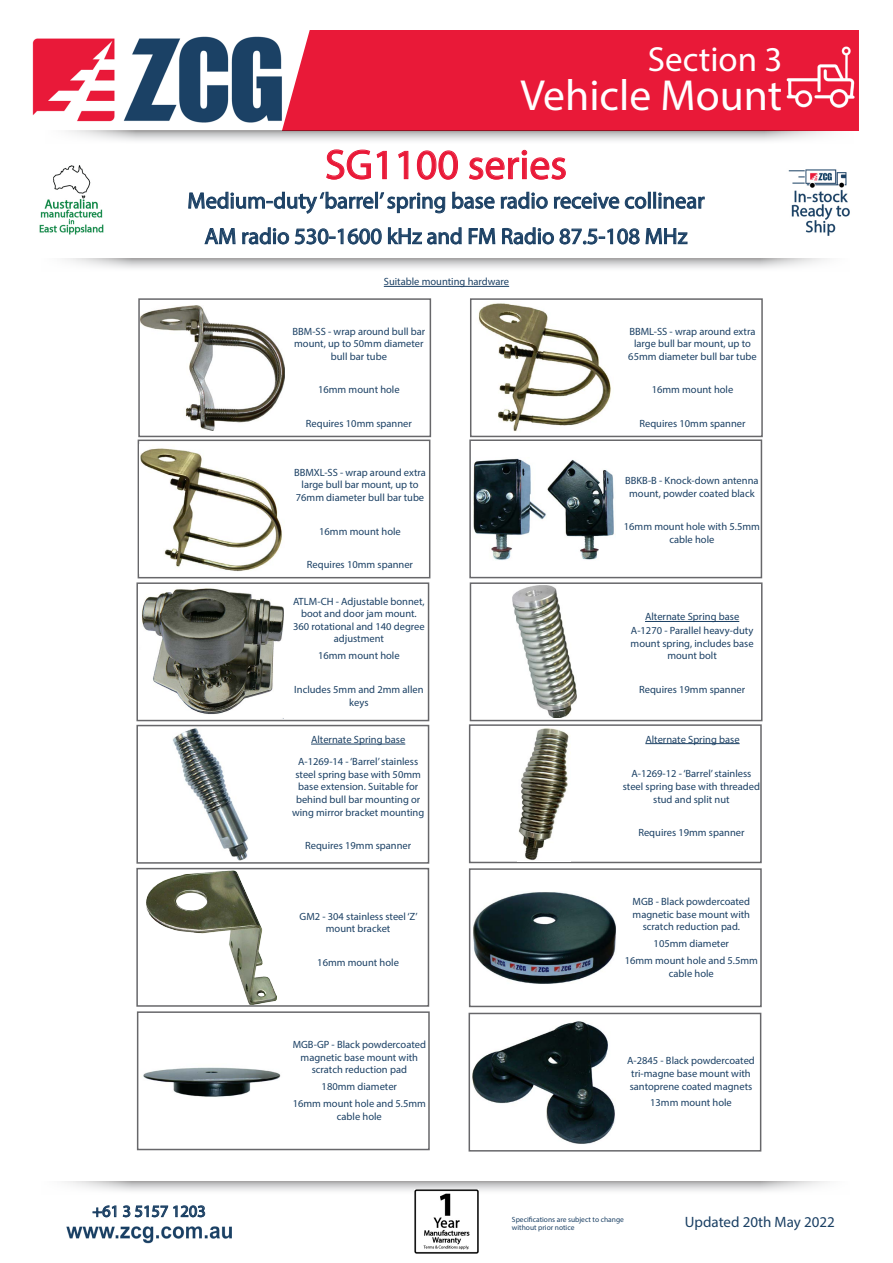
<style>
.page{position:relative;width:893px;height:1263px;background:#fff}
.page>*{position:absolute;margin:0;border:0;box-sizing:border-box;transform-origin:0 0}
.t1{font:43.65px "Myriad Pro";color:#fff}
.t2{font:42px "Myriad Pro";color:#e91938}
.t3{font:34.95px "Myriad Pro";color:#fff}
.t4{font:22.5px "Myriad Pro";color:#1b4064}
.t5{font:16.5px "Myriad Pro";color:#1b4064}
.t6{font:15px "Myriad Pro";color:#1b4064}
.t7{font:10.5px/12.6px "Myriad Pro";color:#1b4064;text-align:center}
.t8{font:7.5px "Myriad Pro";color:#1b4064}
</style>
<div class="page">
<img style="left:66px;top:1226px;width:166px;height:17px">
<svg style="left:92px;top:1205px;width:114px;height:13px"></svg>
<svg style="left:64px;top:1181px;width:764px;height:13px"></svg>
<svg style="left:65px;top:259px;width:762px;height:10px"></svg>
<div style="left:273px;top:30px;width:586px;height:101px;background:#e91938"></div>
<svg style="left:68px;top:131px;width:764px;height:10px"></svg>
<svg style="left:188px;top:149px;width:517px;height:110px"></svg>
<img style="left:32px;top:37px;width:250px;height:86px">
<img style="left:414px;top:1190px;width:64px;height:64px">
<img style="left:788px;top:169px;width:62px;height:67px">
<img style="left:785px;top:44px;width:72px;height:72px">
<div style="left:470px;top:582px;width:292px;height:139px;border:2px solid #67676a"></div>
<div style="left:469px;top:724px;width:293px;height:139px;border:2px solid #67676a"></div>
<div style="left:136px;top:725px;width:293px;height:139px;border:2px solid #67676a"></div>
<div style="left:136px;top:582px;width:293px;height:139px;border:2px solid #67676a"></div>
<div style="left:138px;top:440px;width:292px;height:138px;border:2px solid #67676a"></div>
<div style="left:470px;top:298px;width:293px;height:139px;border:2px solid #67676a"></div>
<div style="left:138px;top:298px;width:293px;height:139px;border:2px solid #67676a"></div>
<img style="left:141px;top:588px;width:143px;height:126px">
<img style="left:513px;top:585px;width:64px;height:133px">
<hr style="left:384px;top:286px;width:125px;height:1px;background:#1b4064">
<hr style="left:645px;top:743px;width:95px;height:1px;background:#1b4064">
<hr style="left:645px;top:621px;width:94px;height:1px;background:#1b4064">
<hr style="left:311px;top:744px;width:94px;height:1px;background:#1b4064">
<img style="left:141px;top:305px;width:144px;height:125px">
<img style="left:478px;top:303px;width:133px;height:129px">
<img style="left:140px;top:444px;width:142px;height:129px">
<img style="left:518px;top:728px;width:53px;height:133px">
<img style="left:173px;top:728px;width:75px;height:133px">
<img style="left:39px;top:165px;width:65px;height:70px">
<div style="left:136px;top:868px;width:293px;height:139px;border:2px solid #67676a"></div>
<img style="left:146px;top:871px;width:130px;height:133px">
<div style="left:469px;top:868px;width:293px;height:139px;border:2px solid #67676a"></div>
<img style="left:473px;top:892px;width:143px;height:92px">
<div style="left:137px;top:1011px;width:293px;height:139px;border:2px solid #67676a"></div>
<div style="left:469px;top:1013px;width:292px;height:138px;border:2px solid #67676a"></div>
<img style="left:143px;top:1067px;width:138px;height:30px">
<img style="left:472px;top:1021px;width:143px;height:123px">
<div style="left:469px;top:439px;width:293px;height:139px;border:2px solid #67676a"></div>
<img style="left:473px;top:458px;width:141px;height:102px">
<p class="t3" style="left:648px;top:38px;width:136px">Section 3</p>
<p class="t1" style="left:520px;top:69px;width:264px">Vehicle Mount</p>
<p class="t2" style="left:325px;top:139px;width:243px">SG1100 series</p>
<p class="t4" style="left:187px;top:187px;width:519px">Medium-duty ‘barrel’ spring base radio receive collinear</p>
<p class="t4" style="left:205px;top:222px;width:484px">AM radio 530-1600 kHz and FM Radio 87.5-108 MHz</p>
<p class="t5" style="left:92px;top:1201px;width:115px">+61 3 5157 1203</p>
<p class="t7" style="left:384px;top:275px;width:127px">Suitable mounting hardware</p>
<p class="t7" style="left:292px;top:324px;width:134px">BBM-SS - wrap around bull bar mount, up to 50mm diameter bull bar tube</p>
<p class="t7" style="left:318px;top:383px;width:83px">16mm mount hole</p>
<p class="t7" style="left:306px;top:417px;width:108px">Requires 10mm spanner</p>
<p class="t7" style="left:294px;top:466px;width:134px">BBMXL-SS - wrap around extra large bull bar mount, up to<br>76mm diameter bull bar tube</p>
<p class="t7" style="left:319px;top:525px;width:83px">16mm mount hole</p>
<p class="t7" style="left:307px;top:558px;width:108px">Requires 10mm spanner</p>
<p class="t7" style="left:293px;top:595px;width:133px">ATLM-CH - Adjustable bonnet, boot and door jam mount.<br>360 rotational and 140 degree adjustment</p>
<p class="t7" style="left:318px;top:649px;width:83px">16mm mount hole</p>
<p class="t7" style="left:294px;top:683px;width:131px">Includes 5mm and 2mm allen keys</p>
<p class="t7" style="left:311px;top:733px;width:96px">Alternate Spring base</p>
<p class="t7" style="left:292px;top:755px;width:134px">A-1269-14 - ‘Barrel’ stainless steel spring base with 50mm base extension. Suitable for behind bull bar mounting or wing mirror bracket mounting</p>
<p class="t7" style="left:305px;top:839px;width:108px">Requires 19mm spanner</p>
<p class="t7" style="left:300px;top:910px;width:120px">GM2 - 304 stainless steel ‘Z’ mount bracket</p>
<p class="t7" style="left:317px;top:956px;width:83px">16mm mount hole</p>
<p class="t7" style="left:293px;top:1038px;width:135px">MGB-GP - Black powdercoated magnetic base mount with scratch reduction pad</p>
<p class="t7" style="left:322px;top:1080px;width:77px">180mm diameter</p>
<p class="t7" style="left:293px;top:1097px;width:135px">16mm mount hole and 5.5mm cable hole</p>
<p class="t7" style="left:628px;top:324px;width:130px">BBML-SS - wrap around extra large bull bar mount, up to<br>65mm diameter bull bar tube</p>
<p class="t7" style="left:652px;top:383px;width:83px">16mm mount hole</p>
<p class="t7" style="left:639px;top:417px;width:108px">Requires 10mm spanner</p>
<p class="t7" style="left:625px;top:474px;width:135px">BBKB-B - Knock-down antenna mount, powder coated black</p>
<p class="t7" style="left:624px;top:520px;width:138px">16mm mount hole with 5.5mm cable hole</p>
<p class="t7" style="left:645px;top:610px;width:96px">Alternate Spring base</p>
<p class="t7" style="left:631px;top:624px;width:125px">A-1270 - Parallel heavy-duty mount spring, includes base mount bolt</p>
<p class="t7" style="left:639px;top:683px;width:108px">Requires 19mm spanner</p>
<p class="t7" style="left:645px;top:733px;width:96px">Alternate Spring base</p>
<p class="t7" style="left:623px;top:767px;width:139px">A-1269-12 - ‘Barrel’ stainless steel spring base with threaded stud and split nut</p>
<p class="t7" style="left:638px;top:826px;width:108px">Requires 19mm spanner</p>
<p class="t7" style="left:633px;top:895px;width:119px">MGB - Black powdercoated magnetic base mount with scratch reduction pad.</p>
<p class="t7" style="left:654px;top:937px;width:77px">105mm diameter</p>
<p class="t7" style="left:625px;top:954px;width:135px">16mm mount hole and 5.5mm cable hole</p>
<p class="t7" style="left:627px;top:1054px;width:129px;text-align:left">A-2845 - Black powdercoated tri-magne base mount with santoprene coated magnets</p>
<p class="t7" style="left:650px;top:1096px;width:83px">13mm mount hole</p>
<p class="t8" style="left:512px;top:1214px;width:113px">Specifications are subject to change</p>
<p class="t8" style="left:512px;top:1223px;width:64px">without prior notice</p>
<p class="t6" style="left:685px;top:1213px;width:152px">Updated 20th May 2022</p>
</div>
